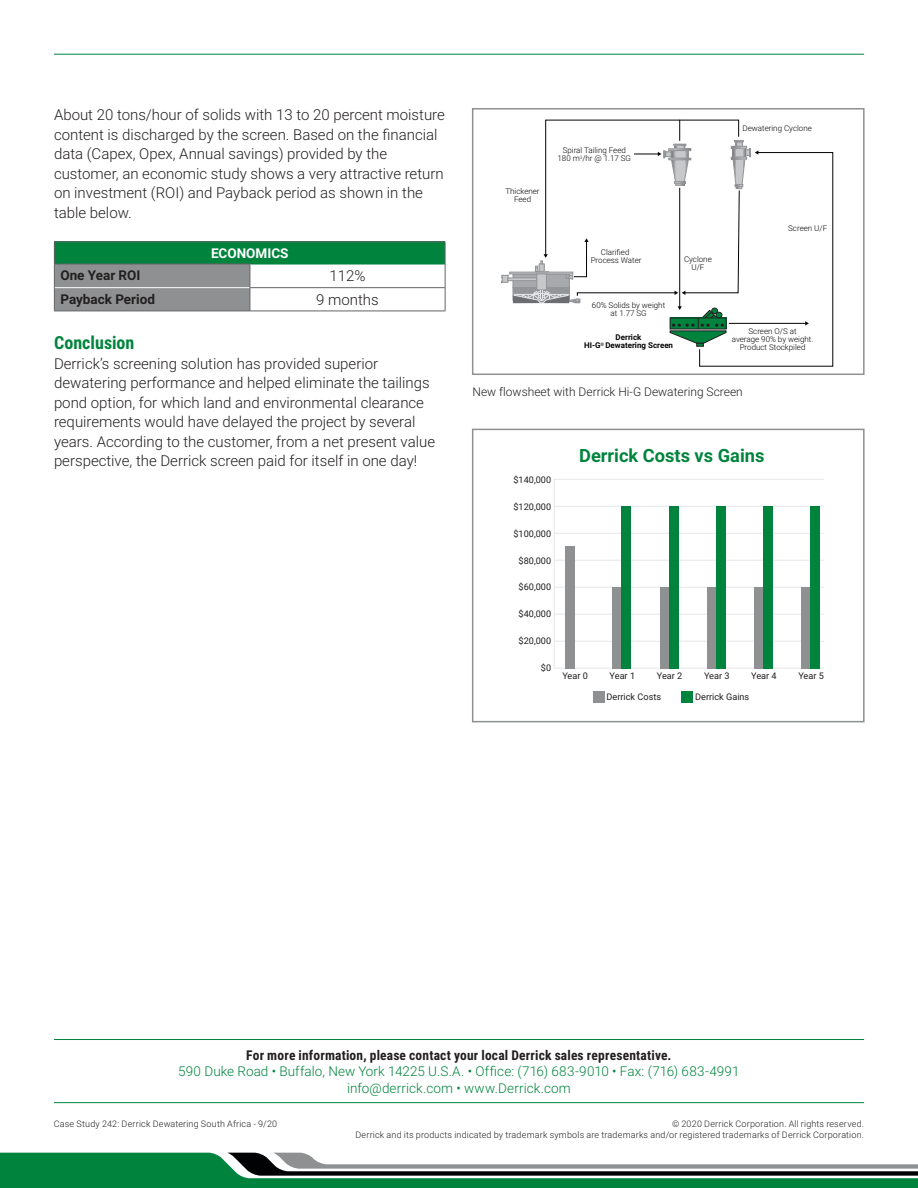
<style>
.page{position:relative;width:918px;height:1188px;background:#fff}
.page>*{position:absolute;margin:0;border:0;box-sizing:border-box;transform-origin:0 0}
.t1{font:700 18.3px "Roboto";color:#00843d}
.Case_Study_Sub_Head{font:700 18px "Roboto Condensed";color:#00843d}
.Case_Study_Body_Copy{font:300 15px/19.5px "Roboto";color:#231f20}
.t2{font:300 13.5px/16.5px "Roboto";letter-spacing:.01em;color:#00843d;text-align:center}
.t3{font:700 13.5px "Roboto Condensed";letter-spacing:.015em;color:#231f20}
.Case_Study_Table_Sub{font:700 13.5px "Roboto";color:#231f20}
.Case_Study_Table_Hea{font:700 13.5px "Roboto";color:#fff}
.Case_Study_Caption{font:300 12px "Roboto";color:#231f20}
.t4{font:9.15px "Roboto";color:#231f20}
.Case_Study_Legal_Cop{font:300 9px/10.8px "Roboto";letter-spacing:.02em;color:#231f20;text-align:right}
.t5{font:300 7.95px/7.9px "Roboto";color:#040503;text-align:center}
.t6{font:700 7.95px/7.9px "Roboto";color:#040503;text-align:center}
</style>
<div class="page">
<hr style="left:54px;top:1039px;width:810px;height:1px;background:#00843d">
<hr style="left:54px;top:54px;width:810px;height:1px;background:#00843d">
<hr style="left:54px;top:1102px;width:810px;height:1px;background:#00843d">
<svg style="left:0;top:1153px;width:918px;height:35px"></svg>
<svg style="left:501px;top:120px;width:332px;height:247px"></svg>
<div style="left:472px;top:108px;width:393px;height:267px;border:2px solid #8e9091"></div>
<hr style="left:554px;top:668px;width:270px;height:1px;background:#e6e7e9">
<hr style="left:554px;top:614px;width:270px;height:1px;background:#e6e7e9">
<hr style="left:554px;top:560px;width:270px;height:1px;background:#e6e7e9">
<hr style="left:554px;top:506px;width:270px;height:1px;background:#e6e7e9">
<hr style="left:554px;top:641px;width:270px;height:1px;background:#e6e7e9">
<hr style="left:554px;top:587px;width:270px;height:1px;background:#e6e7e9">
<hr style="left:554px;top:533px;width:270px;height:1px;background:#e6e7e9">
<hr style="left:554px;top:479px;width:270px;height:1px;background:#e6e7e9">
<hr style="left:554px;top:479px;width:1px;height:189px;background:#e6e7e9">
<div style="left:565px;top:546px;width:10px;height:122px;background:#8e9091"></div>
<div style="left:612px;top:587px;width:10px;height:81px;background:#8e9091"></div>
<div style="left:622px;top:506px;width:9px;height:162px;background:#00843d"></div>
<div style="left:660px;top:587px;width:9px;height:81px;background:#8e9091"></div>
<div style="left:669px;top:506px;width:10px;height:162px;background:#00843d"></div>
<div style="left:707px;top:587px;width:10px;height:81px;background:#8e9091"></div>
<div style="left:716px;top:506px;width:10px;height:162px;background:#00843d"></div>
<div style="left:754px;top:587px;width:9px;height:81px;background:#8e9091"></div>
<div style="left:763px;top:506px;width:10px;height:162px;background:#00843d"></div>
<div style="left:801px;top:587px;width:10px;height:81px;background:#8e9091"></div>
<div style="left:810px;top:506px;width:10px;height:162px;background:#00843d"></div>
<div style="left:593px;top:692px;width:11px;height:11px;background:#8e9091"></div>
<div style="left:682px;top:692px;width:11px;height:11px;background:#00843d"></div>
<div style="left:472px;top:429px;width:393px;height:293px;border:2px solid #8e9091"></div>
<div style="left:54px;top:242px;width:391px;height:22px;background:#00843d"></div>
<hr style="left:250px;top:287px;width:196px;height:1px;background:#636366">
<hr style="left:250px;top:264px;width:195px;height:1px;background:#00843d">
<hr style="left:250px;top:242px;width:196px;height:1px;background:#636366">
<svg style="left:445px;top:242px;width:1px;height:69px"></svg>
<svg style="left:54px;top:242px;width:197px;height:69px"></svg>
<hr style="left:250px;top:311px;width:196px;height:1px;background:#636366">
<hr style="left:54px;top:311px;width:196px;height:1px;background:#636366">
<p class="Case_Study_Body_Copy" style="left:54px;top:104px;width:392px">About 20 tons/hour of solids with 13 to 20 percent moisture content is discharged by the screen. Based on the financial data (Capex, Opex, Annual savings) provided by the customer, an economic study shows a very attractive return on investment (ROI) and Payback period as shown in the table below.</p>
<p class="Case_Study_Table_Hea" style="left:211px;top:244px;width:79px">ECONOMICS</p>
<p class="Case_Study_Table_Sub" style="left:60px;top:266px;width:82px">One Year ROI</p>
<p class="Case_Study_Body_Copy" style="left:330px;top:266px;width:38px">112%</p>
<p class="Case_Study_Table_Sub" style="left:60px;top:290px;width:96px">Payback Period</p>
<p class="Case_Study_Body_Copy" style="left:316px;top:289px;width:64px">9 months</p>
<p class="Case_Study_Sub_Head" style="left:54px;top:330px;width:82px">Conclusion</p>
<p class="Case_Study_Body_Copy" style="left:54px;top:353px;width:383px">Derrick’s screening solution has provided superior dewatering performance and helped eliminate the tailings pond option, for which land and environmental clearance requirements would have delayed the project by several years. According to the customer, from a net present value perspective, the Derrick screen paid for itself in one day!</p>
<p class="t5" style="left:505px;top:187px;width:36px">Thickener<br>Feed</p>
<p class="t5" style="left:558px;top:146px;width:75px">Spiral Tailing Feed<br>180 m<sup>3</sup>/hr @ 1.17 SG</p>
<p class="t5" style="left:591px;top:247px;width:52px">Clarified<br>Process Water</p>
<p class="t5" style="left:684px;top:255px;width:29px">Cyclone<br>U/F</p>
<p class="t5" style="left:592px;top:301px;width:75px">60% Solids by weight at 1.77 SG</p>
<p class="t6" style="left:584px;top:333px;width:91px">Derrick<br>HI-G<sup>®</sup> Dewatering Screen</p>
<p class="t5" style="left:743px;top:124px;width:71px">Dewatering Cyclone</p>
<p class="t5" style="left:788px;top:224px;width:40px">Screen U/F</p>
<p class="t5" style="left:732px;top:327px;width:83px">Screen O/S at<br>average 90% by weight.<br>Product Stockpiled</p>
<p class="Case_Study_Caption" style="left:473px;top:384px;width:272px">New flowsheet with Derrick Hi-G Dewatering Screen</p>
<p class="t4" style="left:513px;top:473px;width:39px">$140,000</p>
<p class="t4" style="left:513px;top:500px;width:39px">$120,000</p>
<p class="t4" style="left:513px;top:527px;width:39px">$100,000</p>
<p class="t4" style="left:519px;top:554px;width:34px">$80,000</p>
<p class="t4" style="left:519px;top:581px;width:34px">$60,000</p>
<p class="t4" style="left:519px;top:608px;width:34px">$40,000</p>
<p class="t4" style="left:519px;top:635px;width:34px">$20,000</p>
<p class="t4" style="left:541px;top:662px;width:12px">$0</p>
<p class="t1" style="left:579px;top:443px;width:187px">Derrick Costs vs Gains</p>
<p class="t4" style="left:562px;top:670px;width:27px">Year 0</p>
<p class="t4" style="left:610px;top:670px;width:27px">Year 1</p>
<p class="t4" style="left:657px;top:670px;width:27px">Year 2</p>
<p class="t4" style="left:704px;top:670px;width:27px">Year 3</p>
<p class="t4" style="left:751px;top:670px;width:27px">Year 4</p>
<p class="t4" style="left:798px;top:670px;width:27px">Year 5</p>
<p class="t4" style="left:607px;top:691px;width:56px">Derrick Costs</p>
<p class="t4" style="left:695px;top:691px;width:56px">Derrick Gains</p>
<p class="t3" style="left:246px;top:1045px;width:427px">For more information, please contact your local Derrick sales representative.</p>
<p class="t2" style="left:178px;top:1063px;width:563px">590 Duke Road • Buffalo, New York 14225 U.S.A. • Office: (716) 683-9010 • Fax: (716) 683-4991 info@derrick.com • www.Derrick.com</p>
<p class="Case_Study_Legal_Cop" style="left:54px;top:1118px;width:225px">Case Study 242: Derrick Dewatering South Africa - 9/20</p>
<p class="Case_Study_Legal_Cop" style="left:355px;top:1118px;width:510px">© 2020 Derrick Corporation. All rights reserved.<br>Derrick and its products indicated by trademark symbols are trademarks and/or registered trademarks of Derrick Corporation.</p>
</div>
